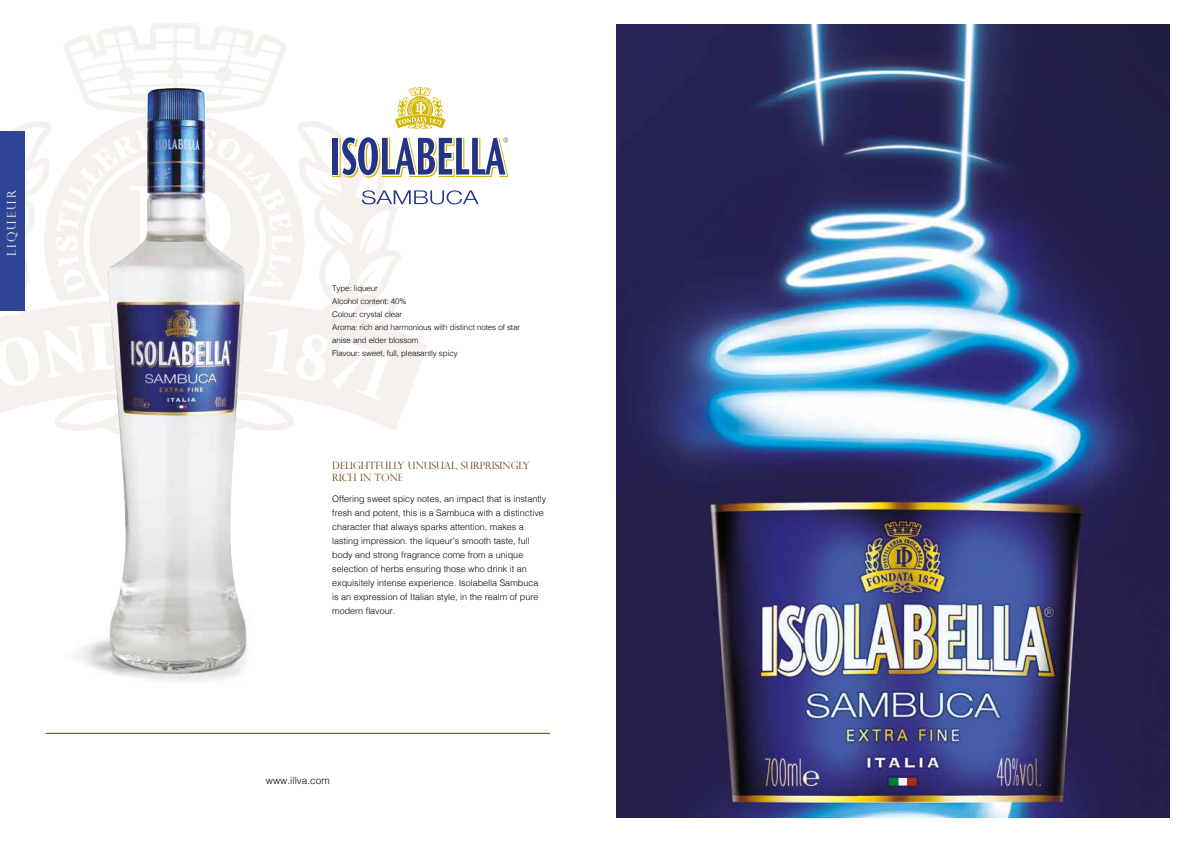
<style>
.page{position:relative;width:1191px;height:842px;background:#fff}
.page>*{position:absolute;margin:0;border:0;box-sizing:border-box;transform-origin:0 0}
.t1{font:300 12px "Perpetua Titling";letter-spacing:.18em;color:#fff}
.t2{font:300 10px/12px "Perpetua Titling";color:#613700}
.t3{font:300 10px "Helvetica";color:#000}
.t4{font:300 9px/14px "Helvetica";color:#000}
.t5{font:300 8px/13px "Helvetica";letter-spacing:-.01em;color:#000}
</style>
<div class="page">
<svg style="left:64px;top:23px;width:223px;height:89px"></svg>
<svg style="left:173px;top:431px;width:64px;height:4px"></svg>
<svg style="left:173px;top:112px;width:123px;height:186px"></svg>
<img style="left:0;top:298px;width:428px;height:133px">
<img style="left:13px;top:88px;width:160px;height:593px">
<svg style="left:296px;top:87px;width:212px;height:239px"></svg>
<div style="left:0;top:132px;width:25px;height:179px;background:#2e4595"></div>
<hr style="left:46px;top:733px;width:504px;height:1px;background:#5b3e0d">
<img style="left:617px;top:24px;width:552px;height:794px">
<h1 class="t1" style="left:4px;top:256px;width:67px;rotate:-90deg">LIQUEUR</h1>
<p class="t5" style="left:332px;top:281px;width:189px">Type: liqueur<br>Alcohol content: 40%<br>Colour: crystal clear<br>Aroma: rich and harmonious with distinct notes of star anise and elder blossom<br>Flavour: sweet, full, pleasantly spicy</p>
<p class="t2" style="left:332px;top:460px;width:199px">DELIGHTFULLY UNUSUAL, SURPRISINGLY<br>RICH IN TONE</p>
<p class="t4" style="left:332px;top:491px;width:216px">Offering sweet spicy notes, an impact that is instantly fresh and potent, this is a Sambuca with a distinctive character that always sparks attention, makes a lasting impression. the liqueur’s smooth taste, full body and strong fragrance come from a unique selection of herbs ensuring those who drink it an exquisitely intense experience. Isolabella Sambuca is an expression of Italian style, in the realm of pure modern flavour.</p>
<p class="t3" style="left:266px;top:772px;width:65px">www.illva.com</p>
</div>
